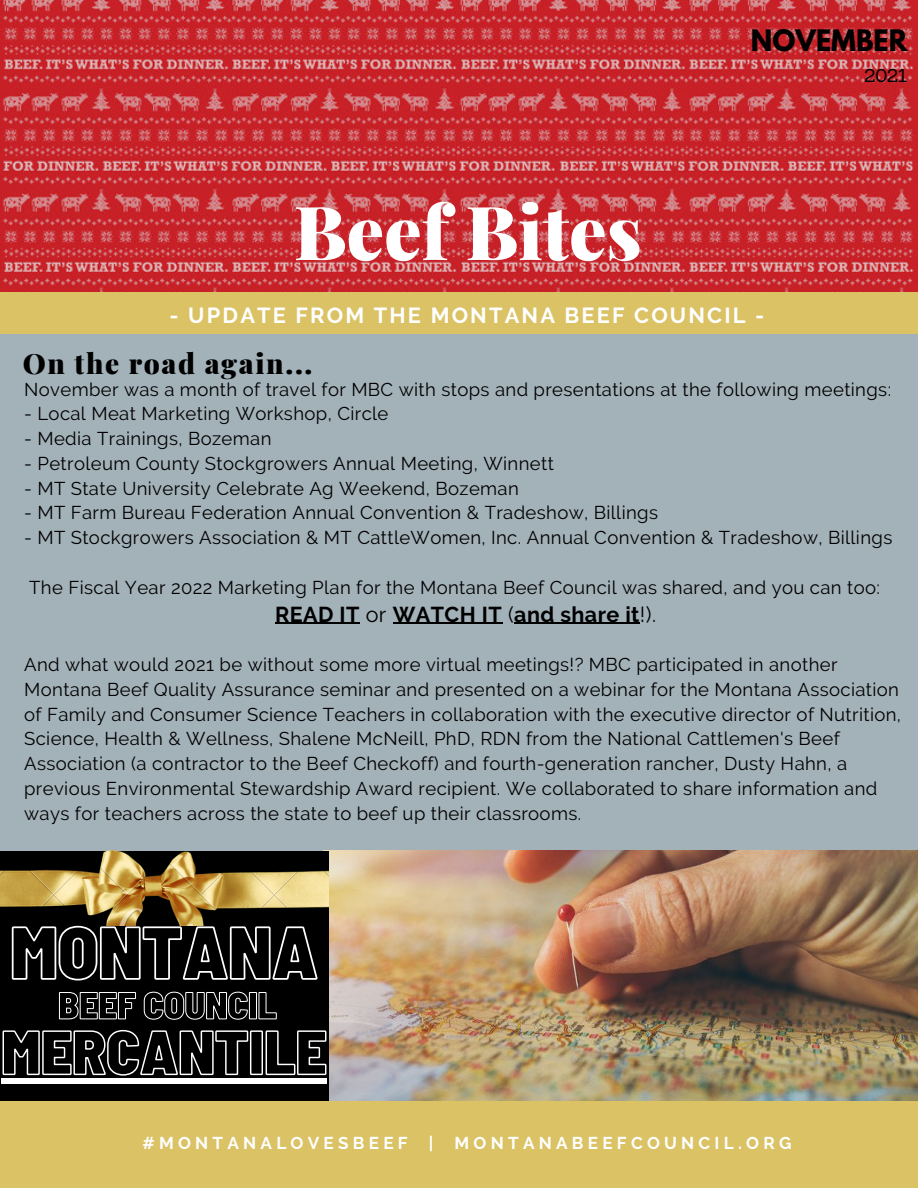
<style>
.page{position:relative;width:918px;height:1188px;background:#fff}
.page>*{position:absolute;margin:0;border:0;box-sizing:border-box;transform-origin:0 0}
.t1{font:900 74.7px "Playfair Display";color:#fff}
.t2{font:900 27.9px "Playfair Display";letter-spacing:.06em;color:#000}
.t3{font:700 26.25px "League Spartan";color:#000}
.t4{font:700 21.75px "Raleway";letter-spacing:.1em;color:#fff}
.t5{font:700 21.45px "Raleway";letter-spacing:.02em;color:#000}
.t6{font:18.45px/24.8px "Raleway";letter-spacing:.02em;color:#000}
.t7{font:18.15px "Sanchez";color:#000}
.t8{font:700 17.1px "Raleway";letter-spacing:.25em;color:#fff}
.s1{font-weight:400}
</style>
<div class="page">
<img style="left:0;top:1px;width:918px;height:292px">
<div style="left:0;top:334px;width:918px;height:516px;background:#a3b1b9"></div>
<div style="left:0;top:1101px;width:918px;height:87px;background:#dbc265"></div>
<div style="left:0;top:293px;width:918px;height:41px;background:#dbc265"></div>
<img style="left:328px;top:851px;width:590px;height:250px">
<div style="left:0;top:851px;width:328px;height:250px;background:#000"></div>
<img style="left:0;top:851px;width:328px;height:74px">
<svg style="left:11px;top:925px;width:307px;height:95px"></svg>
<div style="left:1px;top:1078px;width:326px;height:5px;background:#fff"></div>
<svg style="left:2px;top:1029px;width:325px;height:55px"></svg>
<hr style="left:275px;top:623px;width:85px;height:1px;background:#000">
<hr style="left:393px;top:623px;width:109px;height:1px;background:#000">
<hr style="left:514px;top:623px;width:126px;height:1px;background:#000">
<p class="t1" style="left:294px;top:179px;width:349px">Beef Bites</p>
<p class="t3" style="left:751px;top:27px;width:158px">NOVEMBER</p>
<p class="t7" style="left:864px;top:64px;width:44px">2021</p>
<p class="t4" style="left:170px;top:303px;width:596px">- UPDATE FROM THE MONTANA BEEF COUNCIL -</p>
<p class="t2" style="left:23px;top:344px;width:291px">On the road again...</p>
<p class="t6" style="left:24px;top:377px;width:868px">November was a month of travel for MBC with stops and presentations at the following meetings:</p>
<p class="t6" style="left:24px;top:401px;width:366px">- Local Meat Marketing Workshop, Circle</p>
<p class="t6" style="left:24px;top:426px;width:249px">- Media Trainings, Bozeman</p>
<p class="t6" style="left:24px;top:451px;width:531px">- Petroleum County Stockgrowers Annual Meeting, Winnett</p>
<p class="t6" style="left:24px;top:476px;width:496px">- MT State University Celebrate Ag Weekend, Bozeman</p>
<p class="t6" style="left:24px;top:500px;width:635px">- MT Farm Bureau Federation Annual Convention &amp; Tradeshow, Billings</p>
<p class="t6" style="left:24px;top:525px;width:870px">- MT Stockgrowers Association &amp; MT CattleWomen, Inc. Annual Convention &amp; Tradeshow, Billings</p>
<p class="t6" style="left:29px;top:575px;width:852px">The Fiscal Year 2022 Marketing Plan for the Montana Beef Council was shared, and you can too:</p>
<p class="t5" style="left:275px;top:602px;width:383px">READ IT <span class="s1">or</span> WATCH IT <span class="s1">(</span>and share it<span class="s1">!).</span></p>
<p class="t6" style="left:24px;top:652px;width:878px">And what would 2021 be without some more virtual meetings!? MBC participated in another Montana Beef Quality Assurance seminar and presented on a webinar for the Montana Association of Family and Consumer Science Teachers in collaboration with the executive director of Nutrition, Science, Health &amp; Wellness, Shalene McNeill, PhD, RDN from the National Cattlemen's Beef Association (a contractor to the Beef Checkoff) and fourth-generation rancher, Dusty Hahn, a previous Environmental Stewardship Award recipient. We collaborated to share information and ways for teachers across the state to beef up their classrooms.</p>
<p class="t8" style="left:142px;top:1133px;width:651px">#MONTANALOVESBEEF | MONTANABEEFCOUNCIL.ORG</p>
</div>
